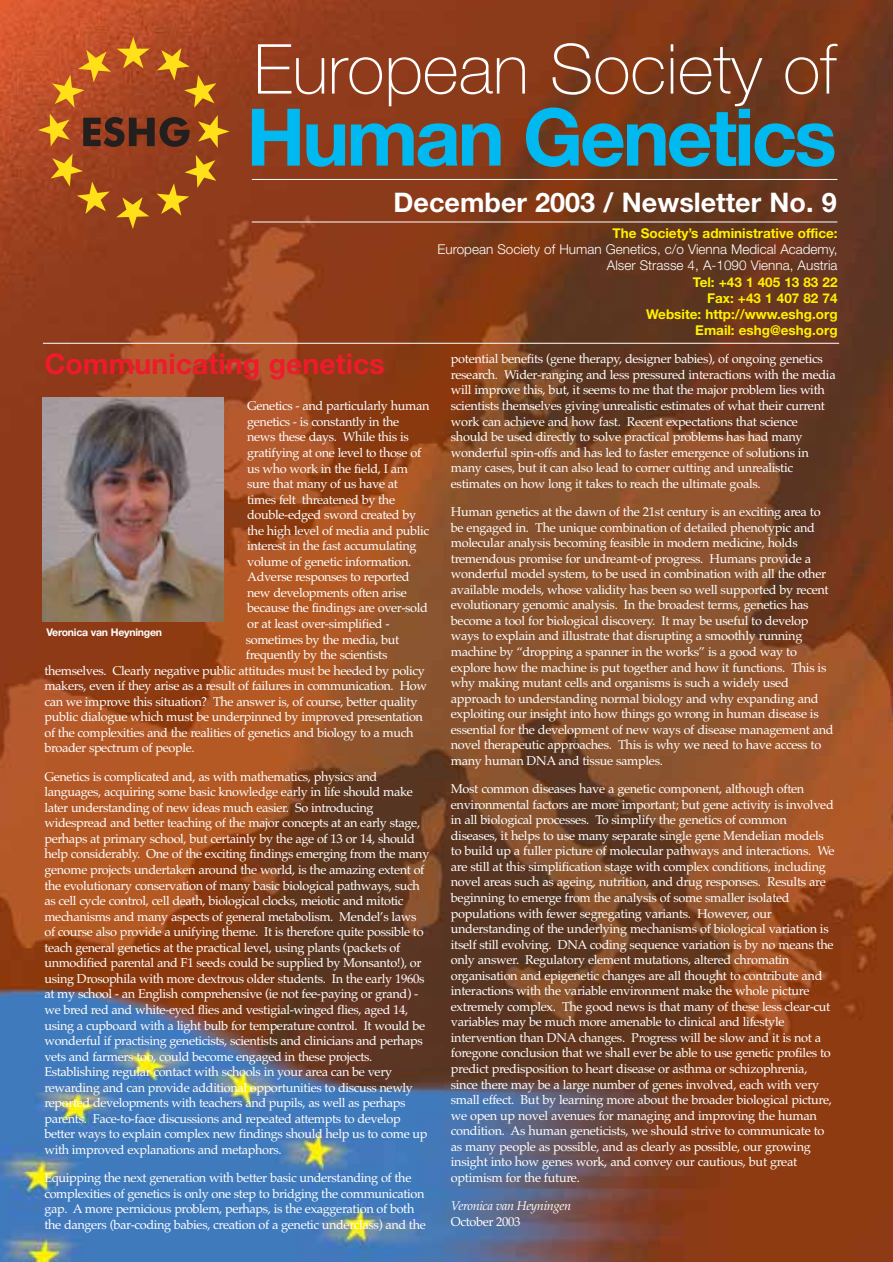
<style>
.page{position:relative;width:893px;height:1262px;background:#fff}
.page>*{position:absolute;margin:0;border:0;box-sizing:border-box;transform-origin:0 0}
.t1{font:700 79.5px "Helvetica Neue";letter-spacing:-.04em;color:#00b9f1}
.t2{font:100 69px "Helvetica Neue";color:#fff}
.t3{font:700 28.5px "Helvetica Neue";color:#ee1b2d}
.t4{font:700 27px "Helvetica Neue";color:#fff}
.t5{font:700 25.5px "Helvetica Neue";color:#ee1b2d}
.t6{font:700 13.5px/16.2px "Helvetica Neue";color:#fff200;text-align:right}
.t7{font:300 13.5px/16.2px "Helvetica Neue";color:#fff;text-align:right}
.t8{font:12.75px/15.6px "Palatino";letter-spacing:-.025em;color:#fff}
.t9{font:italic 12.75px "Palatino";letter-spacing:-.03em;color:#fff}
.t10{font:700 10.5px "Helvetica Neue";letter-spacing:-.02em;color:#fff}
.s1{color:#f4846c}
.s2{color:#f8aa94}
.s3{color:#fcd3c4}
.s4{color:#fdddd1}
.s5{color:#fff}
</style>
<div class="page">
<img style="left:0;top:0;width:893px;height:1262px">
<svg style="left:157px;top:155px;width:59px;height:61px;background:#a55a1b"></svg>
<svg style="left:116px;top:197px;width:33px;height:32px"></svg>
<svg style="left:51px;top:154px;width:59px;height:60px;background:#ae5e1d"></svg>
<svg style="left:38px;top:37px;width:192px;height:111px;background:#a85422"></svg>
<hr style="left:252px;top:179px;width:585px;height:1px;background:#fff">
<hr style="left:252px;top:221px;width:585px;height:1px;background:#fff">
<hr style="left:43px;top:343px;width:796px;height:1px;background:#fff">
<img style="left:43px;top:398px;width:180px;height:223px">
<h2 class="t2" style="left:254px;top:44px;width:585px">European Society of</h2>
<h1 class="t1" style="left:246px;top:109px;width:592px">Human Genetics</h1>
<h3 class="t4" style="left:394px;top:193px;width:445px">December 2003 / Newsletter No. 9</h3>
<p class="t6" style="left:613px;top:226px;width:227px">The Society’s administrative office:</p>
<p class="t7" style="left:437px;top:243px;width:402px">European Society of Human Genetics, c/o Vienna Medical Academy,<br>Alser Strasse 4, A-1090 Vienna, Austria</p>
<p class="t6" style="left:646px;top:275px;width:193px">Tel: +43 1 405 13 83 22<br>Fax: +43 1 407 82 74<br>Website: http://www.eshg.org<br>Email: eshg@eshg.org</p>
<h3 class="t3" style="left:44px;top:354px;width:342px">Communicating genetics</h3>
<p class="t8" style="left:247px;top:400px;width:184px">Genetics - and particularly human</p>
<p class="t8" style="left:247px;top:415px;width:154px">genetics - is constantly in the</p>
<p class="t8" style="left:247px;top:431px;width:163px">news these days. While this is</p>
<p class="t8" style="left:247px;top:446px;width:176px">gratifying at one level to those of</p>
<p class="t8" style="left:247px;top:462px;width:162px">us who work in the field, I am</p>
<p class="t8" style="left:247px;top:477px;width:152px">sure that many of us have at</p>
<p class="t8" style="left:247px;top:493px;width:149px">times felt threatened by the</p>
<p class="t8" style="left:247px;top:508px;width:170px">double-edged sword created by</p>
<p class="t8" style="left:247px;top:524px;width:184px">the high level of media and public</p>
<p class="t8" style="left:247px;top:539px;width:171px">interest in the fast accumulating</p>
<p class="t8" style="left:247px;top:555px;width:166px">volume of genetic information.</p>
<p class="t8" style="left:247px;top:570px;width:164px">Adverse responses to reported</p>
<p class="t8" style="left:247px;top:586px;width:161px">new developments often arise</p>
<p class="t8" style="left:247px;top:602px;width:182px">because the findings are over-sold</p>
<p class="t8" style="left:247px;top:617px;width:144px">or at least over-simplified -</p>
<p class="t8" style="left:246px;top:633px;width:155px">sometimes by the media, but</p>
<p class="t8" style="left:246px;top:648px;width:143px">frequently by the scientists</p>
<p class="t8" style="left:44px;top:664px;width:382px">themselves. Clearly negative public attitudes must be heeded by policy</p>
<p class="t8" style="left:44px;top:679px;width:384px">makers, even if they arise as a result of failures in communication. How</p>
<p class="t8" style="left:44px;top:695px;width:375px">can we improve this situation? The answer is, of course, better quality</p>
<p class="t8" style="left:44px;top:710px;width:380px">public dialogue which must be underpinned by improved presentation</p>
<p class="t8" style="left:44px;top:726px;width:371px">of the complexities and the realities of genetics and biology to a much</p>
<p class="t8" style="left:44px;top:741px;width:152px">broader spectrum of people.</p>
<p class="t8" style="left:44px;top:770px;width:386px">Genetics is complicated and, as with mathematics, physics and languages, acquiring some basic knowledge early in life should make later understanding of new ideas much easier. So introducing widespread and better teaching of the major concepts at an early stage, perhaps at primary school, but certainly by the age of 13 or 14, should help considerably. One of the exciting findings emerging from the many genome projects undertaken around the world, is the amazing extent of the evolutionary conservation of many basic biological pathways, such as cell cycle control, cell death, biological clocks, meiotic and mitotic mechanisms and many aspects of general metabolism. Mendel’s laws of course also provide a unifying theme. It is therefore quite possible to teach general genetics at the practical level, using plants (packets of unmodified parental and F1 seeds could be supplied by Monsanto!), or using Drosophila with more dextrous older students. In the early 1960s at my school - an English comprehensive (ie not fee-paying or grand) - we bred red and white-eyed flies and vestigial-winged flies, aged 14, using a cupboard with a light bulb for temperature control. It would be wonderful if practising geneticists, scientists and clinicians and perhaps vets and farmers too, could become engaged in these projects.<br>Establishing regular contact with schools in your area can be very rewarding and can provide additional opportunities to discuss newly reported developments with teachers and pupils, as well as perhaps parents. Face-to-face discussions and repeated attempts to develop better ways to explain complex new findings should help us to come up with improved explanations and metaphors.</p>
<p class="t8" style="left:44px;top:1171px;width:383px">Equipping the next generation with better basic understanding of the complexities of genetics is only one step to bridging the communication gap. A more pernicious problem, perhaps, is the exaggeration of both the dangers (bar-coding babies, creation of a genetic underclass) and the</p>
<h3 class="t5" style="left:4px;top:56px;width:869px">ESHGNEWS<span class="s1">ESHGNEWS</span><span class="s2">ESHGNEWS</span><span class="s3">ESHGNEWS</span><span class="s4">ESHGNEWS</span><span class="s5">ESHGNEW</span></h3>
<p class="t8" style="left:451px;top:353px;width:386px">potential benefits (gene therapy, designer babies), of ongoing genetics research. Wider-ranging and less pressured interactions with the media will improve this, but, it seems to me that the major problem lies with scientists themselves giving unrealistic estimates of what their current work can achieve and how fast. Recent expectations that science should be used directly to solve practical problems has had many wonderful spin-offs and has led to faster emergence of solutions in many cases, but it can also lead to corner cutting and unrealistic estimates on how long it takes to reach the ultimate goals.</p>
<p class="t8" style="left:451px;top:505px;width:384px">Human genetics at the dawn of the 21st century is an exciting area to be engaged in. The unique combination of detailed phenotypic and molecular analysis becoming feasible in modern medicine, holds tremendous promise for undreamt-of progress. Humans provide a wonderful model system, to be used in combination with all the other available models, whose validity has been so well supported by recent evolutionary genomic analysis. In the broadest terms, genetics has become a tool for biological discovery. It may be useful to develop ways to explain and illustrate that disrupting a smoothly running machine by “dropping a spanner in the works” is a good way to explore how the machine is put together and how it functions. This is why making mutant cells and organisms is such a widely used approach to understanding normal biology and why expanding and exploiting our insight into how things go wrong in human disease is essential for the development of new ways of disease management and novel therapeutic approaches. This is why we need to have access to many human DNA and tissue samples.</p>
<p class="t8" style="left:451px;top:782px;width:385px">Most common diseases have a genetic component, although often environmental factors are more important; but gene activity is involved in all biological processes. To simplify the genetics of common diseases, it helps to use many separate single gene Mendelian models to build up a fuller picture of molecular pathways and interactions. We are still at this simplification stage with complex conditions, including novel areas such as ageing, nutrition, and drug responses. Results are beginning to emerge from the analysis of some smaller isolated populations with fewer segregating variants. However, our understanding of the underlying mechanisms of biological variation is itself still evolving. DNA coding sequence variation is by no means the only answer. Regulatory element mutations, altered chromatin organisation and epigenetic changes are all thought to contribute and interactions with the variable environment make the whole picture extremely complex. The good news is that many of these less clear-cut variables may be much more amenable to clinical and lifestyle intervention than DNA changes. Progress will be slow and it is not a foregone conclusion that we shall ever be able to use genetic profiles to predict predisposition to heart disease or asthma or schizophrenia, since there may be a large number of genes involved, each with very small effect. But by learning more about the broader biological picture, we open up novel avenues for managing and improving the human condition. As human geneticists, we should strive to communicate to as many people as possible, and as clearly as possible, our growing insight into how genes work, and convey our cautious, but great optimism for the future.</p>
<p class="t9" style="left:451px;top:1200px;width:122px">Veronica van Heyningen</p>
<p class="t8" style="left:451px;top:1215px;width:71px">October 2003</p>
<p class="t10" style="left:46px;top:628px;width:117px">Veronica van Heyningen</p>
</div>
